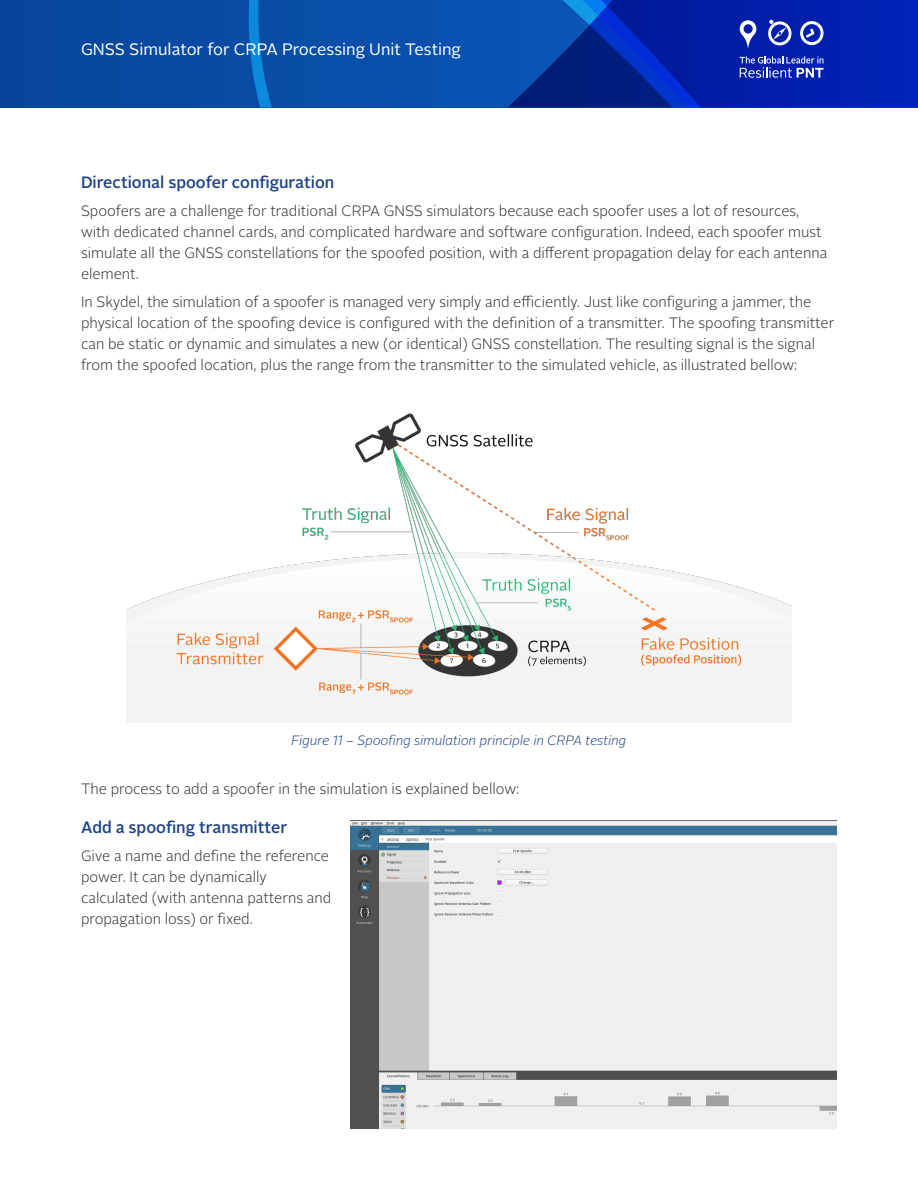
<style>
.page{position:relative;width:918px;height:1188px;background:#fff}
.page>*{position:absolute;margin:0;border:0;box-sizing:border-box;transform-origin:0 0}
.Paragraph_Style_2{font:500 16.5px "Alright Sans";color:#1d4385}
.t1{font:16.5px "Alright Sans";color:#fff}
.Paragraph_Style_2-2{font:300 15px/21px "Alright Sans";color:#312f30}
.Paragraph_Style_3{font:italic 300 13.5px "Alright Sans";color:#1d4385}
</style>
<div class="page">
<div style="left:0;top:0;width:918px;height:108px;background:#084ba3"></div>
<svg style="left:701px;top:0;width:217px;height:108px;background:#0020ae"></svg>
<svg style="left:460px;top:0;width:241px;height:108px"></svg>
<svg style="left:249px;top:0;width:23px;height:108px"></svg>
<svg style="left:739px;top:19px;width:18px;height:30px"></svg>
<svg style="left:768px;top:20px;width:23px;height:25px"></svg>
<svg style="left:800px;top:21px;width:24px;height:24px"></svg>
<svg style="left:740px;top:56px;width:84px;height:22px;background:#445ac0"></svg>
<img style="left:127px;top:413px;width:664px;height:309px">
<img style="left:351px;top:821px;width:486px;height:308px">
<p class="t1" style="left:81px;top:38px;width:382px">GNSS Simulator for CRPA Processing Unit Testing</p>
<p class="Paragraph_Style_2" style="left:81px;top:171px;width:255px">Directional spoofer configuration</p>
<p class="Paragraph_Style_2-2" style="left:81px;top:200px;width:748px">Spoofers are a challenge for traditional CRPA GNSS simulators because each spoofer uses a lot of resources, with dedicated channel cards, and complicated hardware and software configuration. Indeed, each spoofer must simulate all the GNSS constellations for the spoofed position, with a different propagation delay for each antenna element.</p>
<p class="Paragraph_Style_2-2" style="left:81px;top:291px;width:755px">In Skydel, the simulation of a spoofer is managed very simply and efficiently. Just like configuring a jammer, the physical location of the spoofing device is configured with the definition of a transmitter. The spoofing transmitter can be static or dynamic and simulates a new (or identical) GNSS constellation. The resulting signal is the signal from the spoofed location, plus the range from the transmitter to the simulated vehicle, as illustrated bellow:</p>
<p class="Paragraph_Style_3" style="left:292px;top:731px;width:336px">Figure 11 – Spoofing simulation principle in CRPA testing</p>
<p class="Paragraph_Style_2-2" style="left:81px;top:779px;width:440px">The process to add a spoofer in the simulation is explained bellow:</p>
<p class="Paragraph_Style_2" style="left:81px;top:816px;width:208px">Add a spoofing transmitter</p>
<p class="Paragraph_Style_2-2" style="left:81px;top:846px;width:252px">Give a name and define the reference power. It can be dynamically calculated (with antenna patterns and propagation loss) or fixed.</p>
</div>
